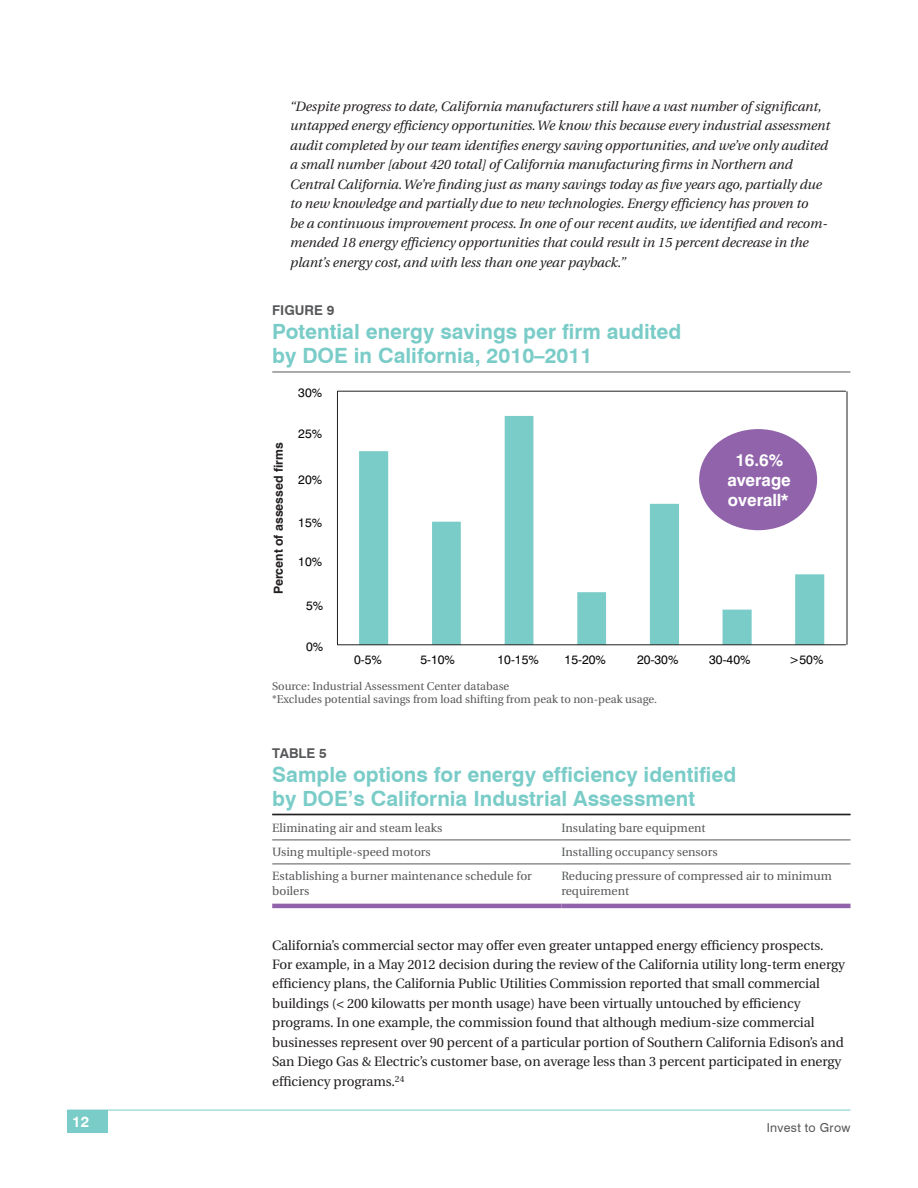
<style>
.page{position:relative;width:918px;height:1188px;background:#fff}
.page>*{position:absolute;margin:0;border:0;box-sizing:border-box;transform-origin:0 0}
.t1{font:700 21px/24px "Swiss 721 BT";color:#7accc8}
.t2{font:700 16.8px/20.1px "Swiss 721 BT";color:#fff;text-align:center}
.t3{font:700 15px "Swiss 721 BT";color:#fff}
.t4{font:italic 13.5px/19.5px "Utopia";letter-spacing:-.005em;color:#231f20}
.t5{font:13.5px/19.5px "Utopia";letter-spacing:-.005em;color:#231f20}
.t6{font:700 13.5px "Swiss 721 BT";color:#57585a}
.t7{font:12.3px "Swiss 721 BT";color:#040504}
.t8{font:700 12.3px "Swiss 721 BT";color:#231f20}
.t9{font:12.3px "Swiss 721 BT";letter-spacing:.025em;color:#57585a}
.t10{font:12px/15px "Utopia";color:#57585a}
.t11{font:11.25px/13.5px "Utopia";color:#57585a}
</style>
<div class="page">
<div style="left:68px;top:1110px;width:40px;height:23px;background:#7accc8"></div>
<hr style="left:68px;top:1110px;width:782px;height:1px;background:#7accc8">
<hr style="left:272px;top:372px;width:578px;height:1px;background:#57585a">
<svg style="left:359px;top:416px;width:465px;height:229px"></svg>
<hr style="left:337px;top:391px;width:1px;height:254px;background:#231f20">
<hr style="left:847px;top:391px;width:1px;height:254px;background:#231f20">
<hr style="left:337px;top:645px;width:509px;height:1px;background:#231f20">
<hr style="left:337px;top:391px;width:509px;height:1px;background:#231f20">
<div style="left:699px;top:429px;width:118px;height:101px;background:#9063aa;border-radius:50%"></div>
<hr style="left:272px;top:814px;width:289px;height:1px;background:#231f20">
<hr style="left:561px;top:814px;width:289px;height:1px;background:#231f20">
<hr style="left:272px;top:840px;width:289px;height:1px;background:#57585a">
<hr style="left:561px;top:840px;width:289px;height:1px;background:#57585a">
<hr style="left:272px;top:864px;width:289px;height:1px;background:#57585a">
<hr style="left:561px;top:864px;width:289px;height:1px;background:#57585a">
<hr style="left:272px;top:904px;width:289px;height:4px;background:#9063aa">
<hr style="left:561px;top:904px;width:289px;height:4px;background:#9063aa">
<p class="t3" style="left:72px;top:1113px;width:19px">12</p>
<p class="t4" style="left:290px;top:97px;width:541px">“Despite progress to date, California manufacturers still have a vast number of significant, untapped energy efficiency opportunities.We know this because every industrial assessment audit completed by our team identifies energy saving opportunities, and we’ve only audited a small number [about 420 total] of California manufacturing firms in Northern and Central California. We’re finding just as many savings today as five years ago, partially due to new knowledge and partially due to new technologies. Energy efficiency has proven to<br>be a continuous improvement process. In one of our recent audits, we identified and recom&shy;mended 18 energy efficiency opportunities that could result in 15 percent decrease in the plant’s energy cost, and with less than one year payback.”</p>
<p class="t6" style="left:272px;top:302px;width:64px">Figure 9</p>
<h1 class="t1" style="left:272px;top:320px;width:411px">Potential energy savings per firm audited by DOE in California, 2010–2011</h1>
<p class="t7" style="left:298px;top:385px;width:25px">30%</p>
<p class="t8" style="left:271px;top:594px;width:154px;rotate:-90deg">Percent of assessed firms</p>
<p class="t7" style="left:298px;top:427px;width:25px">25%</p>
<p class="t7" style="left:298px;top:472px;width:25px">20%</p>
<p class="t7" style="left:298px;top:515px;width:25px">15%</p>
<p class="t7" style="left:298px;top:554px;width:25px">10%</p>
<p class="t7" style="left:306px;top:598px;width:19px">5%</p>
<p class="t7" style="left:306px;top:639px;width:19px">0%</p>
<p class="t2" style="left:728px;top:450px;width:65px">16.6% average overall*</p>
<p class="t7" style="left:354px;top:652px;width:29px">0-5%</p>
<p class="t7" style="left:420px;top:652px;width:36px">5-10%</p>
<p class="t7" style="left:498px;top:652px;width:43px">10-15%</p>
<p class="t7" style="left:565px;top:652px;width:43px">15-20%</p>
<p class="t7" style="left:637px;top:652px;width:43px">20-30%</p>
<p class="t7" style="left:709px;top:652px;width:43px">30-40%</p>
<p class="t7" style="left:789px;top:652px;width:36px">&gt;50%</p>
<p class="t11" style="left:272px;top:680px;width:386px">Source: Industrial Assessment Center database<br>*Excludes potential savings from load shifting from peak to non-peak usage.</p>
<p class="t6" style="left:272px;top:745px;width:56px">Tab le 5</p>
<h1 class="t1" style="left:272px;top:763px;width:466px">Sample options for energy efficiency identified by DOE’s California Industrial Assessment</h1>
<p class="t10" style="left:272px;top:821px;width:172px">Eliminating air and steam leaks</p>
<p class="t10" style="left:561px;top:821px;width:146px">Insulating bare equipment</p>
<p class="t10" style="left:272px;top:845px;width:160px">Using multiple-speed motors</p>
<p class="t10" style="left:561px;top:845px;width:158px">Installing occupancy sensors</p>
<p class="t10" style="left:272px;top:869px;width:261px">Establishing a burner maintenance schedule for boilers</p>
<p class="t10" style="left:561px;top:869px;width:272px">Reducing pressure of compressed air to minimum requirement</p>
<p class="t5" style="left:272px;top:935px;width:574px">California’s commercial sector may offer even greater untapped energy efficiency prospects.<br>For example, in a May 2012 decision during the review of the California utility long-term energy efficiency plans, the California Public Utilities Commission reported that small commercial buildings (&lt; 200 kilowatts per month usage) have been virtually untouched by efficiency programs. In one example, the commission found that although medium-size commercial businesses represent over 90 percent of a particular portion of Southern California Edison’s and San Diego Gas &amp; Electric’s customer base, on average less than 3 percent participated in energy efficiency programs.<sup>24</sup></p>
<p class="t9" style="left:767px;top:1121px;width:85px">Invest to Grow</p>
</div>
